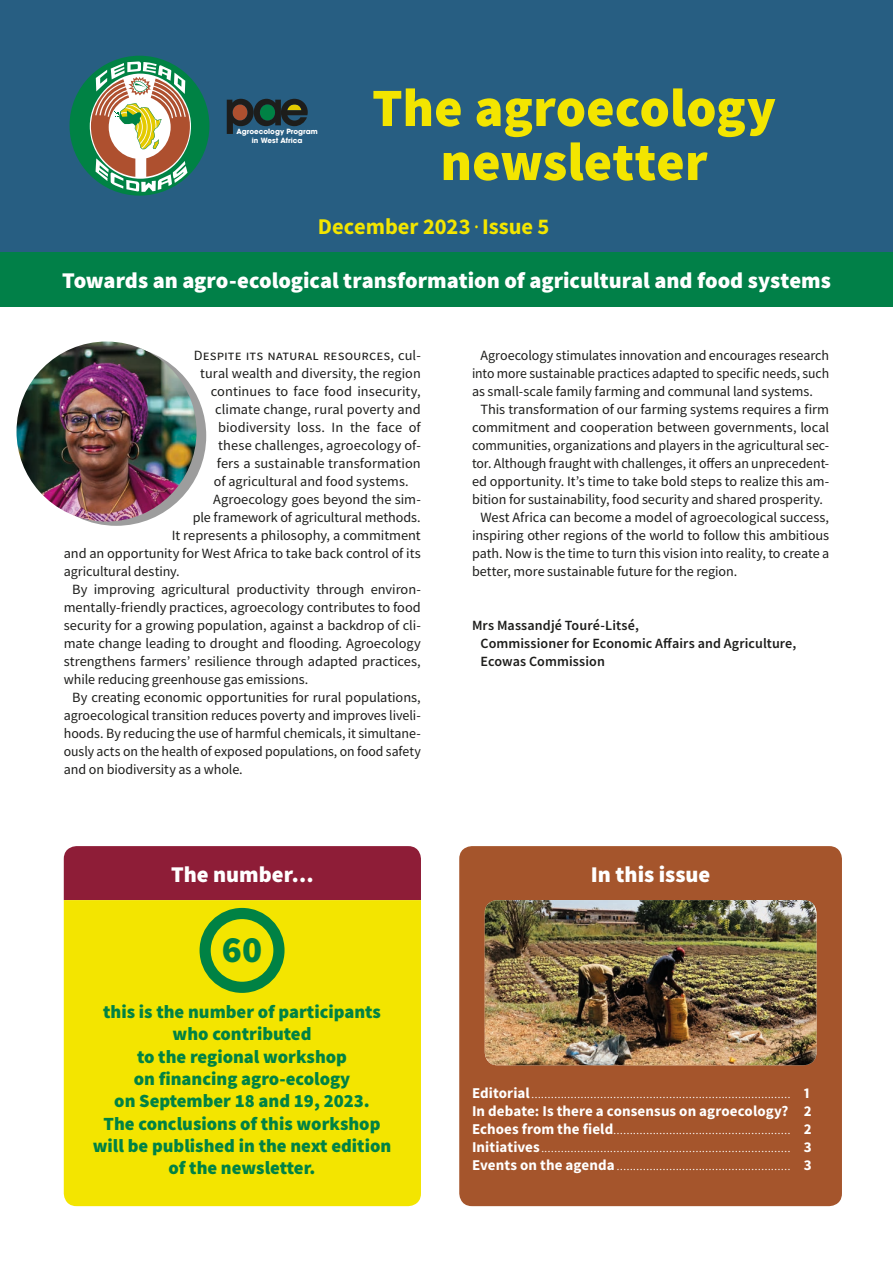
<style>
.page{position:relative;width:893px;height:1263px;background:#fff}
.page>*{position:absolute;margin:0;border:0;box-sizing:border-box;transform-origin:0 0}
.t1{font:900 54px/54px "Source Sans Pro";letter-spacing:.005em;color:#f3e500;text-align:center}
.t2{font:900 37.2px "Source Sans Pro";color:#008244}
.Art-Inter{font:900 22.5px "Source Sans Pro";color:#fff}
.t3{font:700 22.5px "Source Sans Pro";color:#f3e500}
.t4{font:900 18.6px/22.4px "Source Sans Pro";color:#008244;text-align:center}
.Art-sommaire{font:300 15px "Source Sans Pro";color:#fff}
.Art-sommaire-2{font:700 15px "Source Sans Pro";letter-spacing:.005em;color:#fff}
.Art-texte{font:14.1px/18px "Source Sans Pro";color:#1d1d1b;text-align:justify}
.Art-texte-2{font:600 14.1px "Source Sans Pro";letter-spacing:.005em;color:#1d1d1b}
.t5{font:700 7.2px/8.6px "ITC Avant Garde Pro";color:#fff;text-align:center}
.s1{font-weight:700}
</style>
<div class="page">
<div style="left:0;top:0;width:893px;height:252px;background:#275e82"></div>
<svg style="left:227px;top:99px;width:81px;height:35px"></svg>
<svg style="left:70px;top:56px;width:139px;height:140px"></svg>
<div style="left:0;top:252px;width:893px;height:54px;background:#018048"></div>
<div style="left:64px;top:846px;width:357px;height:54px;background:#8e1d37"></div>
<div style="left:64px;top:900px;width:357px;height:306px;background:#f3e500"></div>
<div style="left:459px;top:846px;width:383px;height:360px;background:#a5552c;border-radius:13px"></div>
<img style="left:485px;top:900px;width:331px;height:165px">
<svg style="left:88px;top:396px;width:118px;height:130px"></svg>
<img style="left:17px;top:341px;width:180px;height:180px">
<div style="left:200px;top:908px;width:85px;height:85px;border:11px solid #008244;border-radius:50%"></div>
<h1 class="t1" style="left:372px;top:80px;width:405px">The agroecology newsletter</h1>
<h3 class="t3" style="left:318px;top:211px;width:233px">December 2023 . Issue 5</h3>
<h3 class="Art-Inter" style="left:62px;top:265px;width:770px">Towards an agro-ecological transformation of agricultural and food systems</h3>
<p class="t5" style="left:237px;top:127px;width:83px">Agroecology Program in West Africa</p>
<p class="Art-texte" style="left:194px;top:346px;width:228px">Despite its natural resources, cul-</p>
<p class="Art-texte" style="left:200px;top:364px;width:222px">tural wealth and diversity, the region</p>
<p class="Art-texte" style="left:211px;top:382px;width:211px">continues to face food insecurity,</p>
<p class="Art-texte" style="left:215px;top:400px;width:207px">climate change, rural poverty and</p>
<p class="Art-texte" style="left:218px;top:418px;width:204px">biodiversity loss. In the face of</p>
<p class="Art-texte" style="left:218px;top:436px;width:204px">these challenges, agroecology of-</p>
<p class="Art-texte" style="left:217px;top:454px;width:206px">fers a sustainable transformation</p>
<p class="Art-texte" style="left:214px;top:472px;width:196px">of agricultural and food systems.</p>
<p class="Art-texte" style="left:213px;top:490px;width:209px">Agroecology goes beyond the sim-</p>
<p class="Art-texte" style="left:193px;top:508px;width:230px">ple framework of agricultural methods.</p>
<p class="Art-texte" style="left:172px;top:526px;width:251px">It represents a philosophy, a commitment</p>
<p class="Art-texte" style="left:64px;top:544px;width:359px">and an opportunity for West Africa to take back control of its</p>
<p class="Art-texte" style="left:64px;top:562px;width:118px">agricultural destiny.</p>
<p class="Art-texte" style="left:64px;top:580px;width:359px;text-indent:9px">By improving agricultural productivity through environ&shy;mentally-friendly practices, agroecology contributes to food security for a growing population, against a backdrop of cli&shy;mate change leading to drought and flooding. Agroecology strengthens farmersʼ resilience through adapted practices, while reducing greenhouse gas emissions.</p>
<p class="Art-texte" style="left:64px;top:688px;width:359px;text-indent:9px">By creating economic opportunities for rural populations, agroecological transition reduces poverty and improves liveli&shy;hoods. By reducing the use of harmful chemicals, it simultane&shy;ously acts on the health of exposed populations, on food safety and on biodiversity as a whole.</p>
<p class="Art-texte" style="left:472px;top:346px;width:359px;text-indent:9px">Agroecology stimulates innovation and encourages research into more sustainable practices adapted to specific needs, such as small-scale family farming and communal land systems.</p>
<p class="Art-texte" style="left:472px;top:400px;width:359px;text-indent:9px">This transformation of our farming systems requires a firm commitment and cooperation between governments, local communities, organizations and players in the agricultural sec&shy;tor. Although fraught with challenges, it offers an unprecedent&shy;ed opportunity. Itʼs time to take bold steps to realize this am&shy;bition for sustainability, food security and shared prosperity.</p>
<p class="Art-texte" style="left:472px;top:508px;width:359px;text-indent:9px">West Africa can become a model of agroecological success, inspiring other regions of the world to follow this ambitious path. Now is the time to turn this vision into reality, to create a better, more sustainable future for the region.</p>
<p class="Art-texte-2" style="left:472px;top:616px;width:168px">Mrs Massandjé Touré-Litsé,</p>
<p class="Art-texte-2" style="left:480px;top:634px;width:317px">Commissioner for Economic Affairs and Agriculture,</p>
<p class="Art-texte-2" style="left:480px;top:652px;width:126px">Ecowas Commission</p>
<p class="Art-Inter" style="left:171px;top:859px;width:144px">The number…</p>
<p class="Art-Inter" style="left:591px;top:859px;width:121px">In this issue</p>
<p class="t2" style="left:222px;top:924px;width:42px">60</p>
<p class="t4" style="left:93px;top:1000px;width:300px">this is the number of participants who contributed<br>to the regional workshop<br>on financing agro-ecology<br>on September 18 and 19, 2023.<br>The conclusions of this workshop will be published in the next edition of the newsletter.</p>
<p class="Art-sommaire" style="left:472px;top:1084px;width:320px"><span class="s1">Editorial</span>...............................................................................</p>
<p class="Art-sommaire-2" style="left:472px;top:1101px;width:318px">In debate: Is there a consensus on agroecology?</p>
<p class="Art-sommaire" style="left:472px;top:1120px;width:320px"><span class="s1">Echoes from the field</span>......................................................</p>
<p class="Art-sommaire" style="left:472px;top:1138px;width:320px"><span class="s1">Initiatives</span>............................................................................</p>
<p class="Art-sommaire" style="left:472px;top:1156px;width:320px"><span class="s1">Events on the agenda</span>.....................................................</p>
<p class="Art-sommaire-2" style="left:804px;top:1083px;width:8px">1</p>
<p class="Art-sommaire-2" style="left:804px;top:1101px;width:9px">2</p>
<p class="Art-sommaire-2" style="left:804px;top:1119px;width:9px">2</p>
<p class="Art-sommaire-2" style="left:804px;top:1137px;width:9px">3</p>
<p class="Art-sommaire-2" style="left:804px;top:1155px;width:9px">3</p>
</div>
